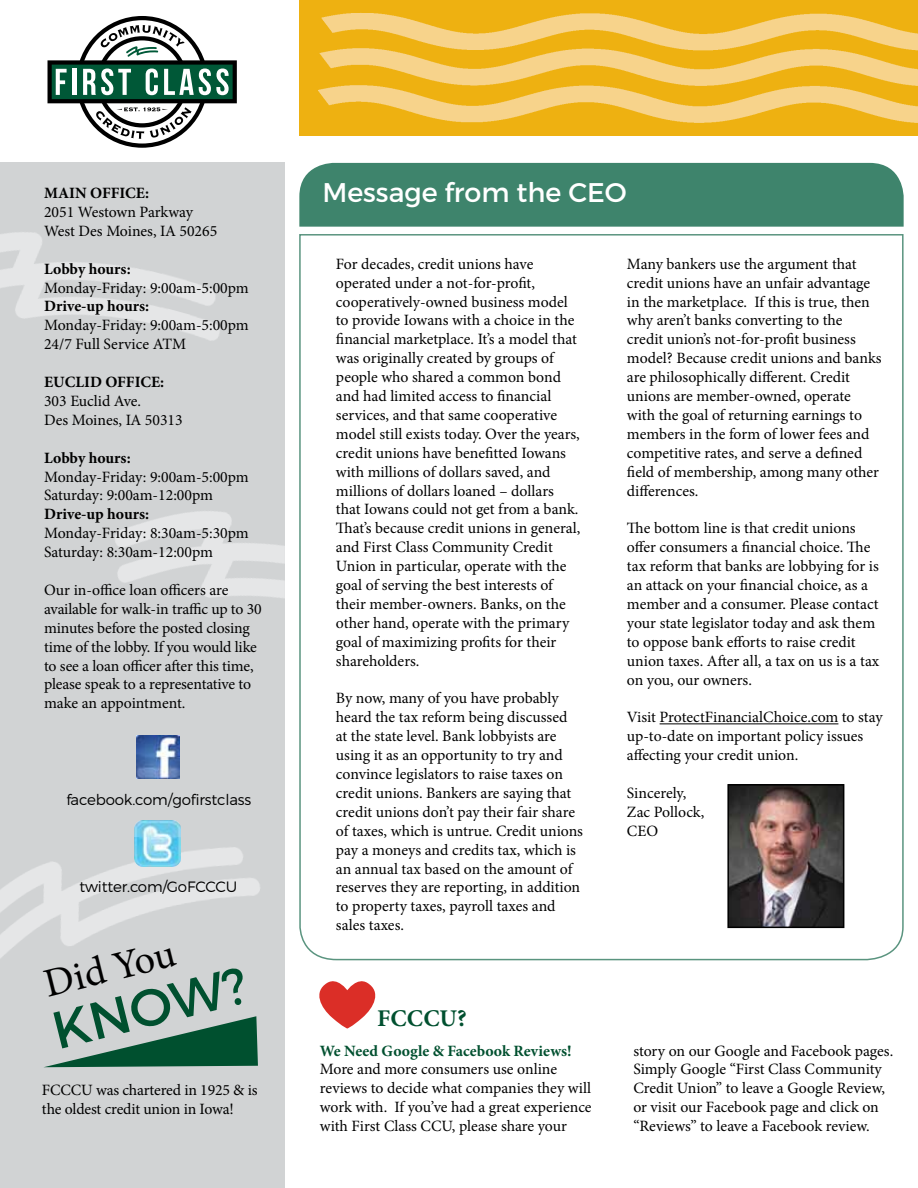
<style>
.page{position:relative;width:918px;height:1188px;background:#fff}
.page>*{position:absolute;margin:0;border:0;box-sizing:border-box;transform-origin:0 0}
.t1{font:52.5px "Montserrat";color:#00502f}
.t2{font:40.5px "Minion Pro";color:#000}
.t3{font:27px "Montserrat";color:#fff}
.t4{font:700 24px "Minion Pro";letter-spacing:.005em;color:#00502f}
.t5{font:15.75px/18.9px "Minion Pro";letter-spacing:-.005em;color:#000}
.t6{font:700 15.75px "Minion Pro";color:#000}
.t7{font:700 15.75px "Minion Pro";letter-spacing:.005em;color:#00502f}
.t8{font:300 15px "Montserrat";letter-spacing:-.01em;color:#000}
</style>
<div class="page">
<div style="left:0;top:163px;width:285px;height:1025px;background:#d1d3d4"></div>
<img style="left:0;top:827px;width:260px;height:131px">
<img style="left:0;top:232px;width:220px;height:109px">
<img style="left:115px;top:511px;width:170px;height:87px">
<svg style="left:45px;top:1016px;width:213px;height:51px"></svg>
<svg style="left:48px;top:16px;width:189px;height:132px"></svg>
<img style="left:136px;top:736px;width:43px;height:42px">
<img style="left:134px;top:820px;width:8px;height:47px">
<svg style="left:299px;top:234px;width:605px;height:795px"></svg>
<svg style="left:313px;top:977px;width:69px;height:51px"></svg>
<div style="left:299px;top:163px;width:605px;height:64px;background:#3e846c"></div>
<div style="left:299px;top:0;width:619px;height:136px;background:#eeb111"></div>
<img style="left:318px;top:12px;width:600px;height:111px">
<p class="t6" style="left:44px;top:182px;width:107px">MAIN OFFICE:</p>
<h3 class="t3" style="left:322px;top:176px;width:306px">Message from the CEO</h3>
<p class="t5" style="left:44px;top:203px;width:175px">2051 Westown Parkway<br>West Des Moines, IA 50265</p>
<p class="t6" style="left:44px;top:258px;width:88px">Lobby hours:</p>
<p class="t5" style="left:44px;top:278px;width:206px">Monday-Friday: 9:00am-5:00pm</p>
<p class="t6" style="left:44px;top:295px;width:107px">Drive-up hours:</p>
<p class="t5" style="left:44px;top:316px;width:206px">Monday-Friday: 9:00am-5:00pm<br>24/7 Full Service ATM</p>
<p class="t6" style="left:44px;top:371px;width:122px">EUCLID OFFICE:</p>
<p class="t5" style="left:44px;top:392px;width:140px">303 Euclid Ave.<br>Des Moines, IA 50313</p>
<p class="t6" style="left:44px;top:447px;width:88px">Lobby hours:</p>
<p class="t5" style="left:44px;top:467px;width:206px">Monday-Friday: 9:00am-5:00pm<br>Saturday: 9:00am-12:00pm</p>
<p class="t6" style="left:44px;top:503px;width:107px">Drive-up hours:</p>
<p class="t5" style="left:44px;top:524px;width:206px">Monday-Friday: 8:30am-5:30pm<br>Saturday: 8:30am-12:00pm</p>
<p class="t5" style="left:44px;top:581px;width:219px">Our in-office loan officers are available for walk-in traffic up to 30 minutes before the posted closing time of the lobby. If you would like to see a loan officer after this time, please speak to a representative to make an appointment.</p>
<p class="t5" style="left:627px;top:254px;width:256px">Many bankers use the argument that credit unions have an unfair advantage in the marketplace. If this is true, then why aren’t banks converting to the credit union’s not-for-profit business model? Because credit unions and banks are philosophically different. Credit unions are member-owned, operate with the goal of returning earnings to members in the form of lower fees and competitive rates, and serve a defined field of membership, among many other differences.</p>
<p class="t5" style="left:627px;top:519px;width:254px">The bottom line is that credit unions offer consumers a financial choice. The tax reform that banks are lobbying for is an attack on your financial choice, as a member and a consumer. Please contact your state legislator today and ask them to oppose bank efforts to raise credit union taxes. After all, a tax on us is a tax on you, our owners.</p>
<p class="t5" style="left:627px;top:708px;width:257px">Visit ProtectFinancialChoice.com to stay up-to-date on important policy issues affecting your credit union.</p>
<p class="t5" style="left:627px;top:783px;width:79px">Sincerely,<br>Zac Pollock,<br>CEO</p>
<p class="t5" style="left:336px;top:254px;width:246px">For decades, credit unions have operated under a not-for-profit, cooperatively-owned business model to provide Iowans with a choice in the financial marketplace. It’s a model that was originally created by groups of people who shared a common bond and had limited access to financial services, and that same cooperative model still exists today. Over the years, credit unions have benefitted Iowans with millions of dollars saved, and millions of dollars loaned – dollars that Iowans could not get from a bank.<br>That’s because credit unions in general, and First Class Community Credit Union in particular, operate with the goal of serving the best interests of their member-owners. Banks, on the other hand, operate with the primary goal of maximizing profits for their shareholders.</p>
<p class="t5" style="left:336px;top:689px;width:249px">By now, many of you have probably heard the tax reform being discussed<br>at the state level. Bank lobbyists are using it as an opportunity to try and convince legislators to raise taxes on credit unions. Bankers are saying that credit unions don’t pay their fair share of taxes, which is untrue. Credit unions pay a moneys and credits tax, which is an annual tax based on the amount of reserves they are reporting, in addition to property taxes, payroll taxes and sales taxes.</p>
<p class="t8" style="left:66px;top:791px;width:186px">facebook.com/gofirstclass</p>
<p class="t8" style="left:79px;top:877px;width:160px">twitter.com/GoFCCCU</p>
<h2 class="t2" style="left:38px;top:958px;width:135px;rotate:-14deg">Did You</h2>
<h1 class="t1" style="left:45px;top:1000px;width:200px;rotate:-14deg">KNOW?</h1>
<p class="t5" style="left:42px;top:1081px;width:217px">FCCCU was chartered in 1925 &amp; is the oldest credit union in Iowa!</p>
<h3 class="t4" style="left:377px;top:1001px;width:91px">FCCCU?</h3>
<p class="t7" style="left:320px;top:1039px;width:253px">We Need Google &amp; Facebook Reviews!</p>
<p class="t5" style="left:320px;top:1060px;width:273px">More and more consumers use online reviews to decide what companies they will work with. If you’ve had a great experience with First Class CCU, please share your</p>
<p class="t5" style="left:633px;top:1041px;width:261px">story on our Google and Facebook pages.<br>Simply Google “First Class Community Credit Union” to leave a Google Review, or visit our Facebook page and click on “Reviews” to leave a Facebook review.</p>
</div>
